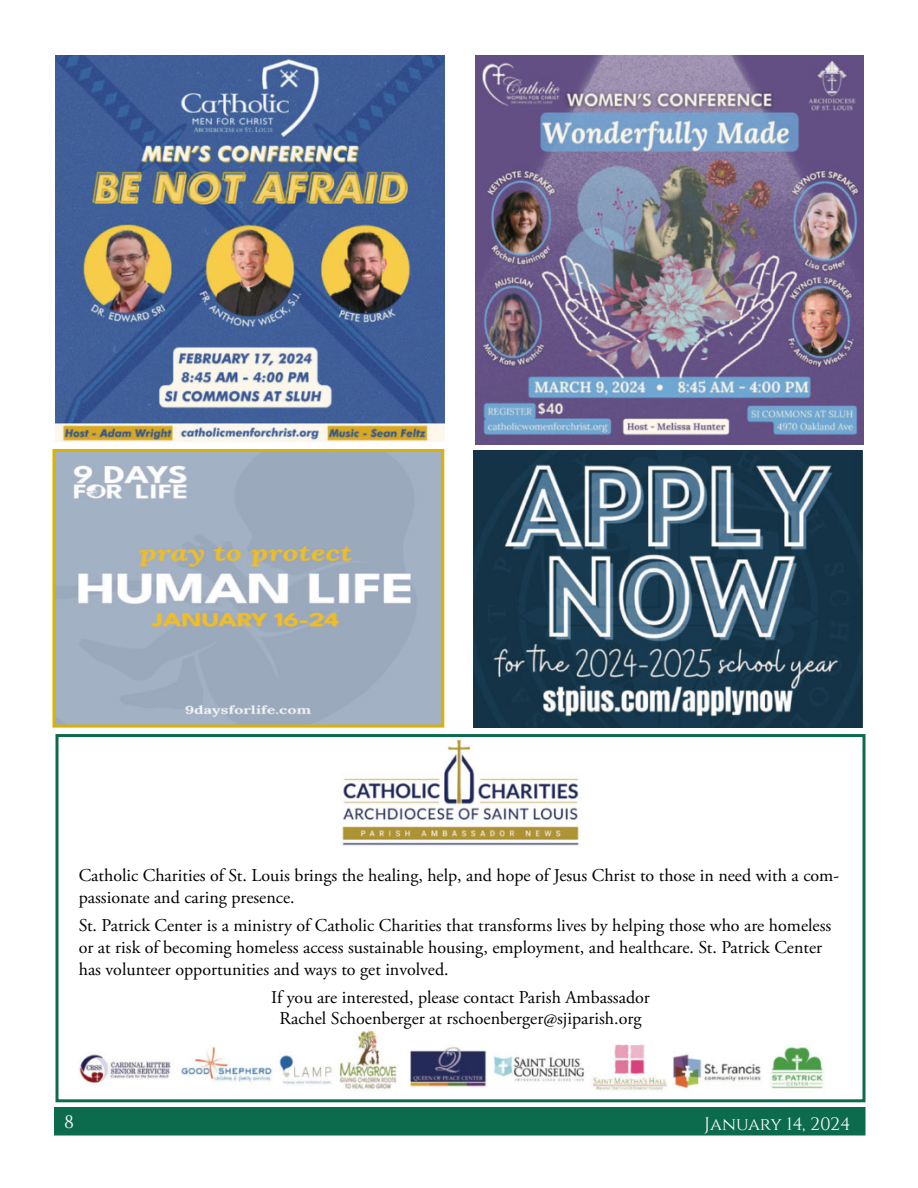
<style>
.page{position:relative;width:918px;height:1188px;background:#fff}
.page>*{position:absolute;margin:0;border:0;box-sizing:border-box;transform-origin:0 0}
.t1{font:18px/21.6px "Adobe Garamond Pro";color:#000}
.t2{font:18px "Ytxncb Cinzel";letter-spacing:-.01em;color:#fff}
.t3{font:18px "Nyfbnx Cinzel";color:#fff}
</style>
<div class="page">
<div style="left:55px;top:1108px;width:810px;height:27px;background:#0c6b4d"></div>
<div style="left:54px;top:1107px;width:812px;height:28px;border:2px solid #0c6b4d"></div>
<img style="left:56px;top:56px;width:388px;height:385px">
<img style="left:475px;top:56px;width:389px;height:388px">
<img style="left:56px;top:453px;width:384px;height:271px">
<div style="left:52px;top:449px;width:392px;height:279px;border:3px solid #dab203"></div>
<img style="left:78px;top:1030px;width:747px;height:62px">
<div style="left:56px;top:734px;width:810px;height:368px;border:3px solid #0c6b4d"></div>
<img style="left:341px;top:739px;width:238px;height:107px">
<img style="left:473px;top:450px;width:389px;height:278px">
<p class="t1" style="left:79px;top:866px;width:762px">Catholic Charities of St. Louis brings the healing, help, and hope of Jesus Christ to those in need with a com&shy;passionate and caring presence.</p>
<p class="t1" style="left:79px;top:915px;width:754px">St. Patrick Center is a ministry of Catholic Charities that transforms lives by helping those who are homeless or at risk of becoming homeless access sustainable housing, employment, and healthcare. St. Patrick Center has volunteer opportunities and ways to get involved.</p>
<p class="t1" style="left:271px;top:987px;width:380px;text-align:center">If you are interested, please contact Parish Ambassador<br>Rachel Schoenberger at rschoenberger@sjiparish.org</p>
<p class="t3" style="left:64px;top:1111px;width:11px">8</p>
<p class="t2" style="left:704px;top:1114px;width:148px">January 14, 2024</p>
</div>
